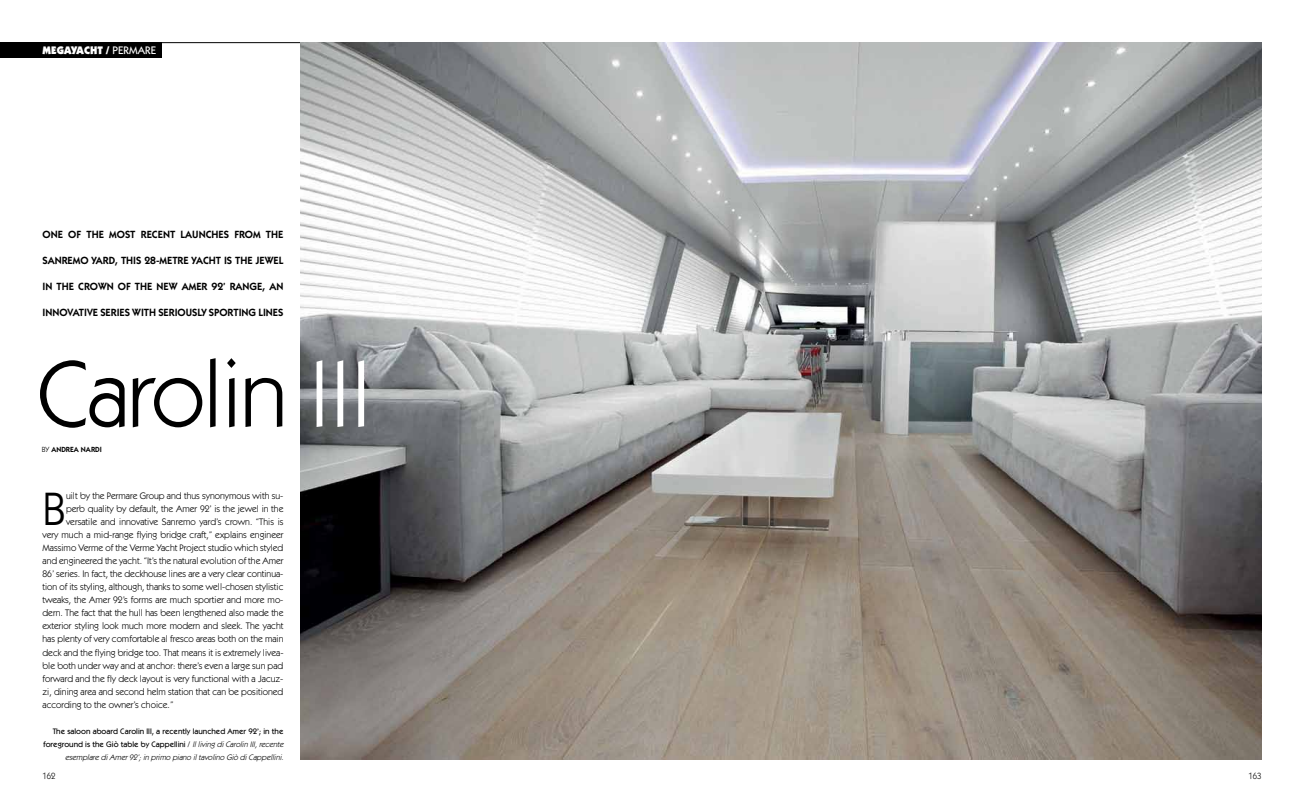
<style>
.page{position:relative;width:1304px;height:808px;background:#fff}
.page>*{position:absolute;margin:0;border:0;box-sizing:border-box;transform-origin:0 0}
.t1{font:94px "ITC Kabel Std";letter-spacing:-.02em;color:#000}
.t2{font:47.1px "ITC Kabel Std";color:#000}
.t3{font:900 11px "ITC Kabel Std";letter-spacing:.005em;color:#fff}
.t4{font:600 10.5px "ITC Kabel Std";color:#000}
.t5{font:9.5px "ITC Kabel Std";color:#000}
.t6{font:9px "ITC Kabel Std";color:#000;scale:.95 1}
.t7{font:500 8px/13px "ITC Kabel Std";color:#000;text-align:right}
.t8{font:600 7.5px "ITC Kabel Std";color:#000}
.s1{font-weight:500}
.s2{color:#fff}
.s3{font-weight:400}
.s4{font-weight:400;font-style:italic}
</style>
<div class="page">
<hr style="left:60px;top:42px;width:629px;height:1px;background:#000">
<img style="left:300px;top:43px;width:961px;height:717px">
<div style="left:0;top:43px;width:161px;height:15px;background:#000"></div>
<p class="t3" style="left:43px;top:43px;width:115px">MEGAYACHT / <span class="s1">permare</span></p>
<p class="t4" style="left:43px;top:228px;width:242px">ONE OF THE MOST RECENT LAUNCHES FROM THE</p>
<p class="t4" style="left:43px;top:254px;width:242px">SANREMO YARD, THIS 28-METRE YACHT IS THE JEWEL</p>
<p class="t4" style="left:43px;top:281px;width:242px">IN THE CROWN OF THE NEW AMER 92’ RANGE, AN</p>
<p class="t4" style="left:43px;top:307px;width:242px">INNOVATIVE SERIES WITH SERIOUSLY SPORTING LINES</p>
<h1 class="t1" style="left:38px;top:339px;width:336px">Carolin <span class="s2">III</span></h1>
<p class="t8" style="left:42px;top:445px;width:62px"><span class="s3">by</span> ANDREA NARDI</p>
<h2 class="t2" style="left:43px;top:481px;width:20px">B</h2>
<p class="t5" style="left:66px;top:490px;width:219px">uilt by the Permare Group and thus synonymous with su-</p>
<p class="t5" style="left:66px;top:503px;width:219px">perb quality by default, the Amer 92’ is the jewel in the</p>
<p class="t5" style="left:66px;top:516px;width:219px">versatile and innovative Sanremo yard’s crown. “This is</p>
<p class="t5" style="left:43px;top:529px;width:242px">very much a mid-range flying bridge craft,” explains engineer</p>
<p class="t5" style="left:43px;top:542px;width:242px">Massimo Verme of the Verme Yacht Project studio which styled</p>
<p class="t5" style="left:43px;top:555px;width:242px">and engineered the yacht. “It’s the natural evolution of the Amer</p>
<p class="t5" style="left:43px;top:568px;width:242px">86’ series. In fact, the deckhouse lines are a very clear continua-</p>
<p class="t5" style="left:43px;top:581px;width:242px">tion of its styling, although, thanks to some well-chosen stylistic</p>
<p class="t5" style="left:43px;top:594px;width:242px">tweaks, the Amer 92’s forms are much sportier and more mo-</p>
<p class="t5" style="left:43px;top:608px;width:242px">dern. The fact that the hull has been lengthened also made the</p>
<p class="t5" style="left:43px;top:621px;width:242px">exterior styling look much more modern and sleek. The yacht</p>
<p class="t5" style="left:43px;top:634px;width:242px">has plenty of very comfortable al fresco areas both on the main</p>
<p class="t5" style="left:43px;top:647px;width:242px">deck and the flying bridge too. That means it is extremely livea-</p>
<p class="t5" style="left:43px;top:660px;width:242px">ble both under way and at anchor: there’s even a large sun pad</p>
<p class="t5" style="left:43px;top:673px;width:242px">forward and the fly deck layout is very functional with a Jacuz-</p>
<p class="t5" style="left:43px;top:686px;width:242px">zi, dining area and second helm station that can be positioned</p>
<p class="t5" style="left:43px;top:699px;width:132px">according to the owner’s choice.”</p>
<p class="t7" style="left:43px;top:724px;width:243px">The saloon aboard Carolin III, a recently launched Amer 92’; in the foreground is the Giò table by Cappellini / <span class="s4">Illiving diCarolin III,recente esemplare diAmer92’;in primo piano iltavolino Giò diCappellini.</span></p>
<p class="t6" style="left:43px;top:771px;width:15px">162</p>
<p class="t6" style="left:1249px;top:771px;width:15px">163</p>
</div>
